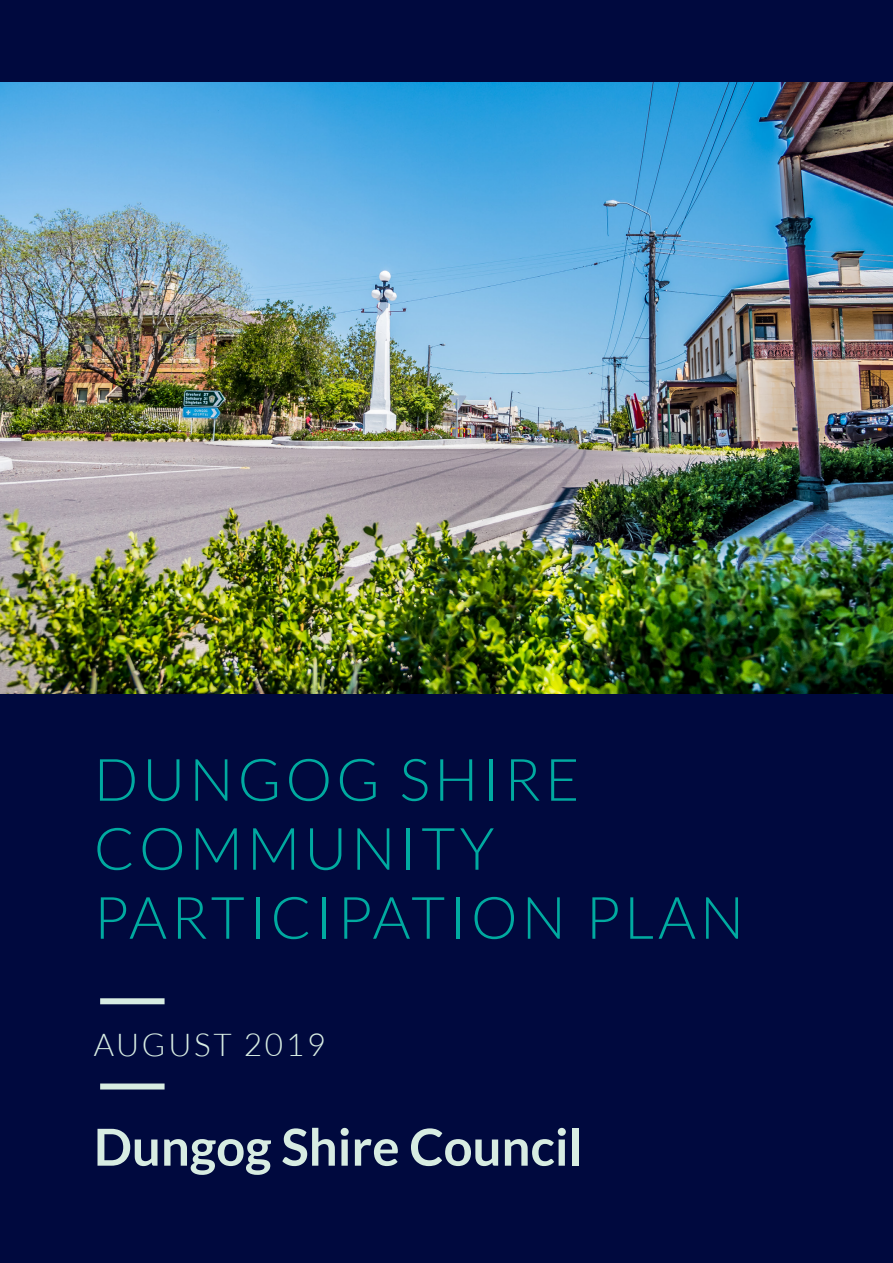
<style>
.page{position:relative;width:893px;height:1263px;background:#00093e}
.page>*{position:absolute;margin:0;border:0;box-sizing:border-box;transform-origin:0 0}
.t1{font:300 58.5px/69px "Lato";letter-spacing:.07em;color:#00aaa0}
.t2{font:700 51px "Lato";color:#d7ece2}
.t3{font:300 31.5px "Lato";letter-spacing:.09em;color:#d7ece2}
</style>
<div class="page">
<img style="left:0;top:83px;width:893px;height:610px">
<div style="left:100px;top:998px;width:65px;height:6px;background:#d7ece2"></div>
<div style="left:100px;top:1083px;width:65px;height:6px;background:#d7ece2"></div>
<p class="t1" style="left:94px;top:745px;width:487px">DUNGOG SHIRE</p>
<p class="t1" style="left:94px;top:814px;width:652px">COMMUNITY<br>PARTICIPATION PLAN</p>
<p class="t3" style="left:94px;top:1028px;width:233px">AUGUST 2019</p>
<p class="t2" style="left:94px;top:1118px;width:490px">Dungog Shire Council</p>
</div>
